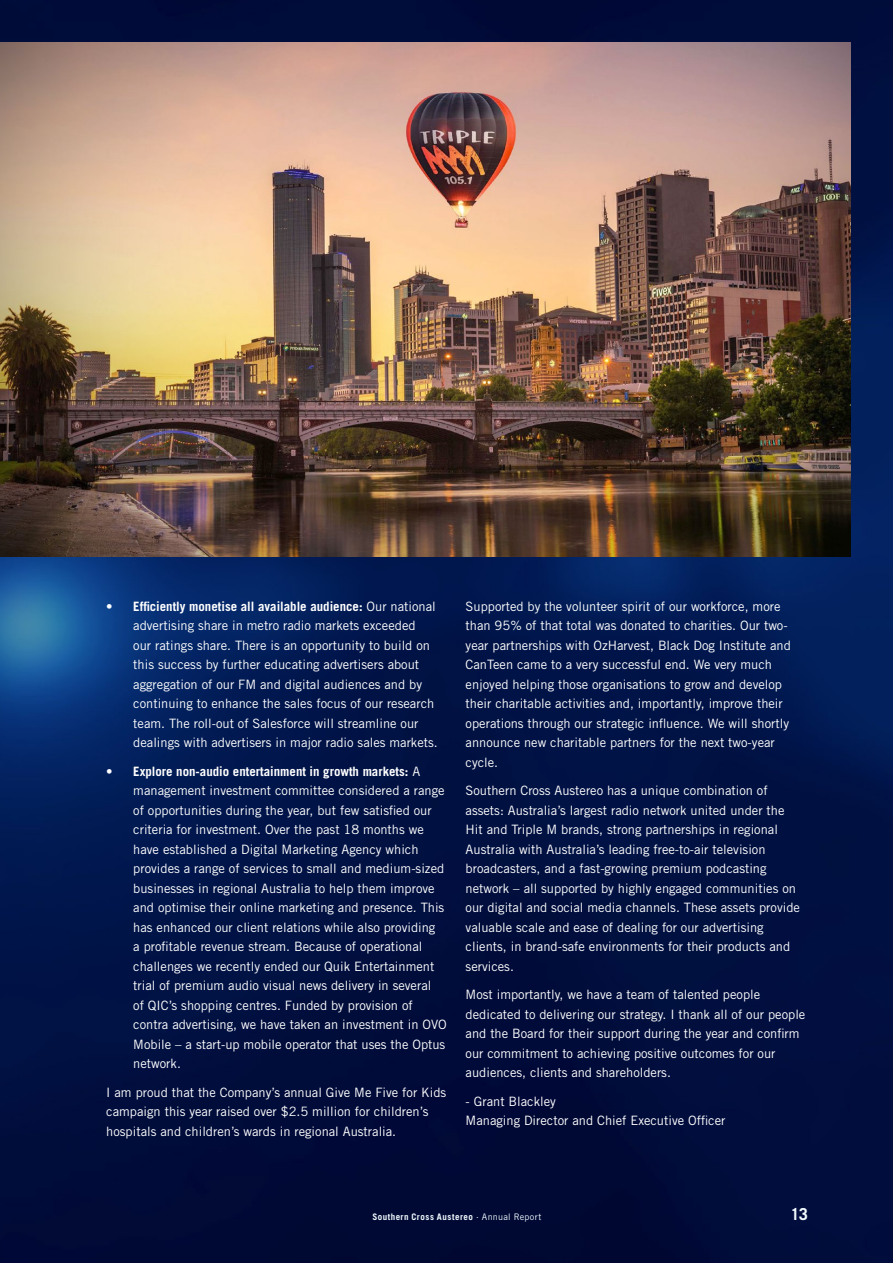
<style>
.page{position:relative;width:893px;height:1263px;background:#fff}
.page>*{position:absolute;margin:0;border:0;box-sizing:border-box;transform-origin:0 0}
.t1{font:700 16.5px "Trade Gothic";color:#f0f9fd}
.Body_Copy{font:12.9px/19.5px "Trade Gothic";color:#fff}
.t2{font:700 9px "Trade Gothic";letter-spacing:.055em;color:#f0f9fd}
.s1{font-weight:700}
.s2{font-weight:400}
</style>
<div class="page">
<img style="left:0;top:0;width:893px;height:1263px">
<img style="left:0;top:43px;width:850px;height:514px">
<p class="Body_Copy" style="left:133px;top:596px;width:306px;text-indent:-27px"><span class="s1">• Efficiently monetise all available audience:</span> Our national advertising share in metro radio markets exceeded<br>our ratings share. There is an opportunity to build on this success by further educating advertisers about aggregation of our FM and digital audiences and by continuing to enhance the sales focus of our research team. The roll-out of Salesforce will streamline our dealings with advertisers in major radio sales markets.</p>
<p class="Body_Copy" style="left:133px;top:761px;width:315px;text-indent:-27px"><span class="s1">• Explore non-audio entertainment in growth markets:</span> A management investment committee considered a range of opportunities during the year, but few satisfied our criteria for investment. Over the past 18 months we have established a Digital Marketing Agency which provides a range of services to small and medium-sized businesses in regional Australia to help them improve and optimise their online marketing and presence. This has enhanced our client relations while also providing<br>a profitable revenue stream. Because of operational challenges we recently ended our Quik Entertainment trial of premium audio visual news delivery in several<br>of QIC’s shopping centres. Funded by provision of contra advertising, we have taken an investment in OVO Mobile – a start-up mobile operator that uses the Optus network.</p>
<p class="Body_Copy" style="left:106px;top:1082px;width:342px">I am proud that the Company’s annual Give Me Five for Kids campaign this year raised over $2.5 million for children’s hospitals and children’s wards in regional Australia.</p>
<p class="Body_Copy" style="left:466px;top:596px;width:327px">Supported by the volunteer spirit of our workforce, more than 95% of that total was donated to charities. Our two&shy;year partnerships with OzHarvest, Black Dog Institute and CanTeen came to a very successful end. We very much enjoyed helping those organisations to grow and develop their charitable activities and, importantly, improve their operations through our strategic influence. We will shortly announce new charitable partners for the next two-year cycle.</p>
<p class="Body_Copy" style="left:466px;top:781px;width:336px">Southern Cross Austereo has a unique combination of assets: Australia’s largest radio network united under the Hit and Triple M brands, strong partnerships in regional Australia with Australia’s leading free-to-air television broadcasters, and a fast-growing premium podcasting network – all supported by highly engaged communities on our digital and social media channels. These assets provide valuable scale and ease of dealing for our advertising clients, in brand-safe environments for their products and services.</p>
<p class="Body_Copy" style="left:466px;top:985px;width:341px">Most importantly, we have a team of talented people dedicated to delivering our strategy. I thank all of our people and the Board for their support during the year and confirm our commitment to achieving positive outcomes for our audiences, clients and shareholders.</p>
<p class="Body_Copy" style="left:466px;top:1091px;width:92px">- Grant Blackley</p>
<p class="Body_Copy" style="left:466px;top:1111px;width:261px">Managing Director and Chief Executive Officer</p>
<p class="t2" style="left:372px;top:1212px;width:170px">Southern Cross Austereo <sup>.</sup> <span class="s2">Annual Report</span></p>
<p class="t1" style="left:791px;top:1204px;width:19px">13</p>
</div>
